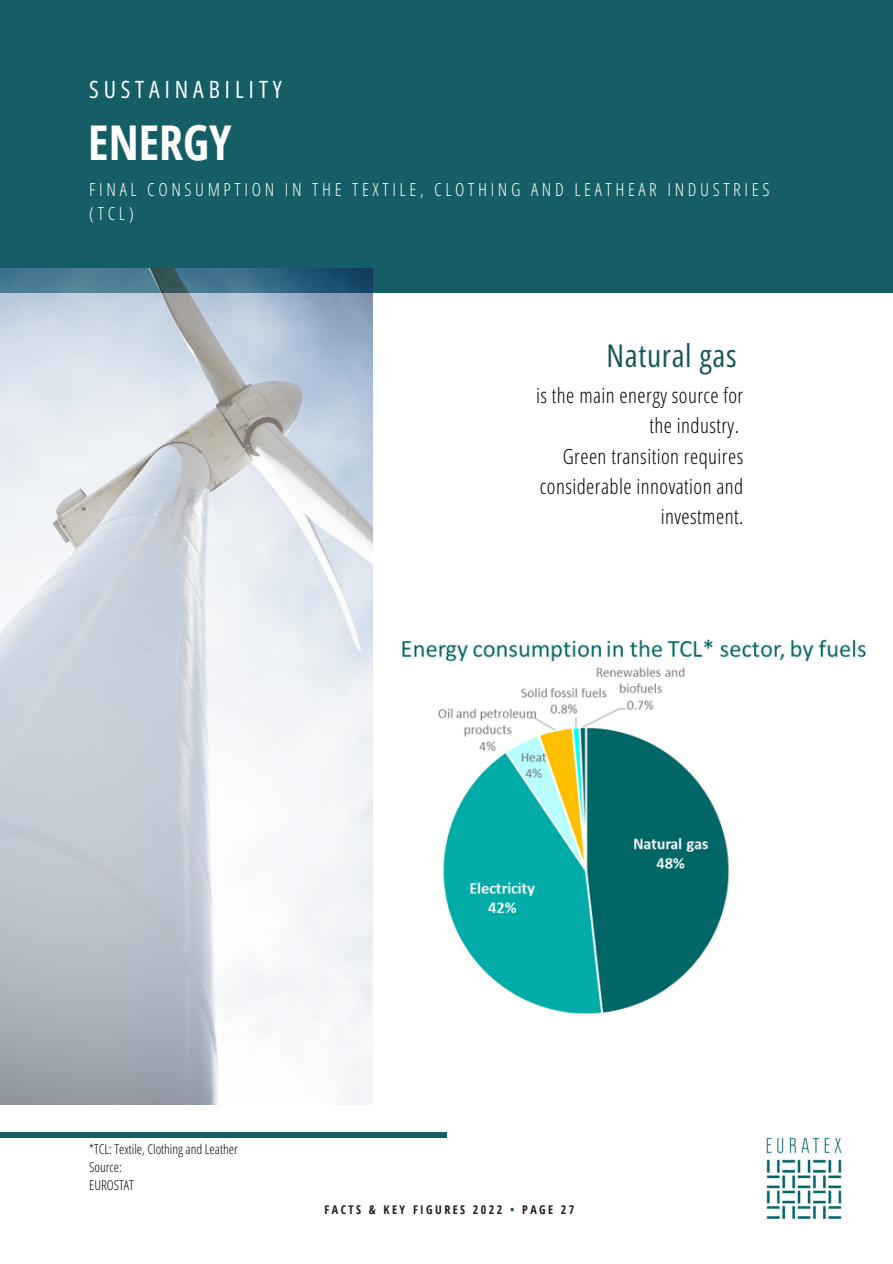
<style>
.page{position:relative;width:893px;height:1264px;background:#fff}
.page>*{position:absolute;margin:0;border:0;box-sizing:border-box;transform-origin:0 0}
.t1{font:700 48px "Open Sans Condensed";color:#fff}
.t2{font:31.5px "Open Sans Hebrew Condensed";letter-spacing:.02em;color:#17575b}
.t3{font:24px "Open Sans Hebrew Condensed";letter-spacing:.2em;color:#fdfffe}
.t4{font:300 21px/30.3px "Open Sans Hebrew Condensed";letter-spacing:.02em;color:#000;text-align:right}
.t5{font:300 18px/24.8px "Open Sans Hebrew Condensed";letter-spacing:.2em;color:#fdfffe}
.t6{font:300 13.5px/18px "Open Sans Hebrew Condensed";color:#000}
.t7{font:700 12px "Open Sans Condensed";letter-spacing:.2em;color:#1e1e1e}
.s1{color:#17575b}
</style>
<div class="page">
<img style="left:766px;top:1137px;width:76px;height:82px">
<div style="left:0;top:0;width:892px;height:292px;background:#155e65"></div>
<div style="left:0;top:1132px;width:446px;height:6px;background:#155e65"></div>
<img style="left:372px;top:631px;width:494px;height:387px">
<img style="left:0;top:269px;width:372px;height:835px">
<p class="t3" style="left:89px;top:75px;width:194px">SUSTAINABILITY</p>
<h1 class="t1" style="left:88px;top:109px;width:145px">ENERGY</h1>
<p class="t5" style="left:89px;top:176px;width:681px">FINAL CONSUMPTION IN THE TEXTILE, CLOTHING AND LEATHEAR INDUSTRIES (TCL)</p>
<h2 class="t2" style="left:606px;top:337px;width:132px">Natural gas</h2>
<p class="t4" style="left:536px;top:379px;width:209px">is the main energy source for the industry.<br>Green transition requires considerable innovation and investment.</p>
<p class="t6" style="left:89px;top:1140px;width:150px">*TCL: Textile, Clothing and Leather<br>Source:<br>EUROSTAT</p>
<p class="t7" style="left:324px;top:1201px;width:251px">FACTS &amp; KEY FIGURES 2022 <span class="s1">•</span> PAGE 27</p>
</div>
